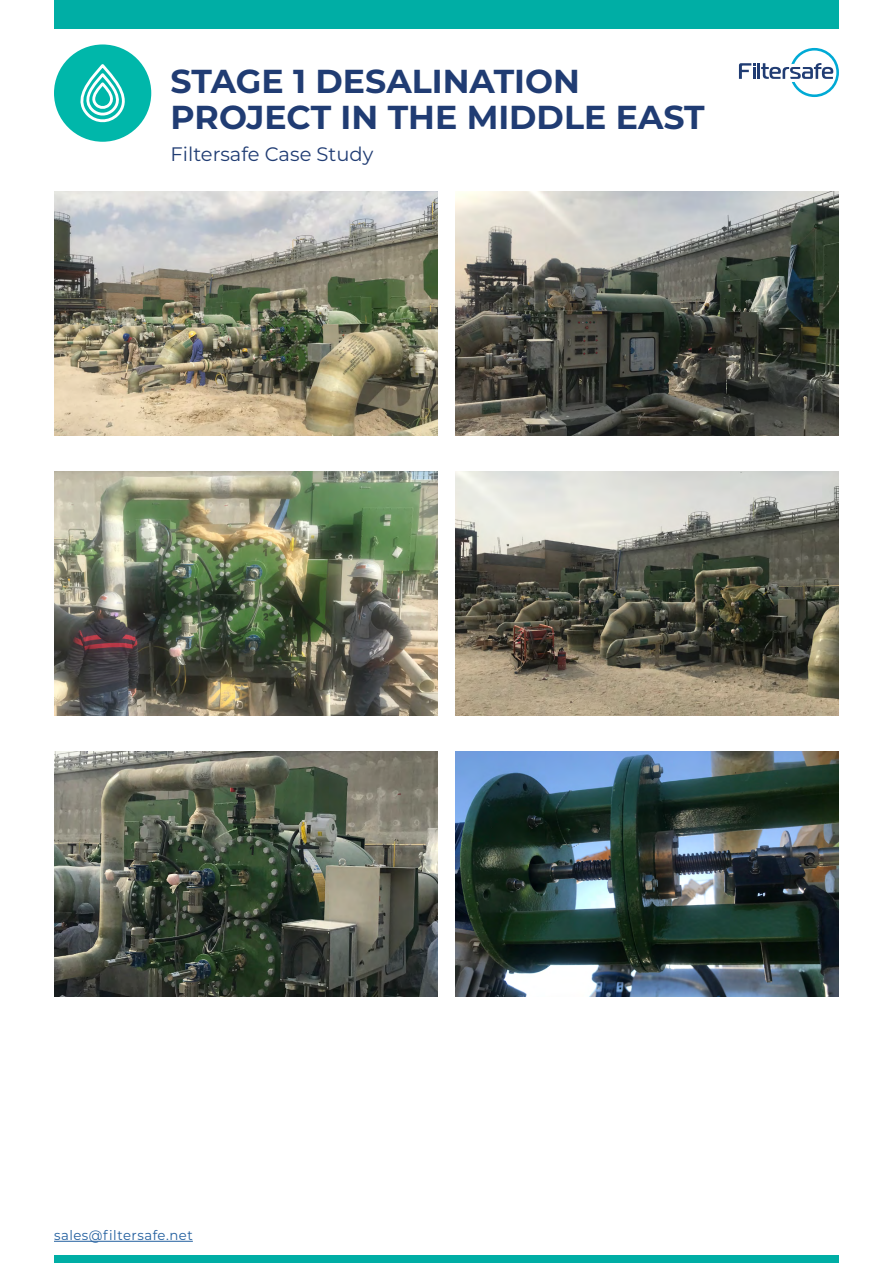
<style>
.page{position:relative;width:893px;height:1263px;background:#fff}
.page>*{position:absolute;margin:0;border:0;box-sizing:border-box;transform-origin:0 0}
.t1{font:700 33.15px/36px "Montserrat";color:#203c73}
.t2{font:19.5px "Montserrat";color:#203c73}
.t3{font:13.5px "Montserrat";letter-spacing:.04em;color:#215e9e}
</style>
<div class="page">
<hr style="left:54px;top:1241px;width:139px;height:1px;background:#215e9e">
<div style="left:54px;top:1255px;width:785px;height:8px;background:#00aea5"></div>
<div style="left:54px;top:0;width:785px;height:29px;background:#00aea5"></div>
<hr style="left:757px;top:63px;width:3px;height:16px;background:#203c73">
<svg style="left:739px;top:63px;width:16px;height:16px"></svg>
<svg style="left:761px;top:48px;width:78px;height:49px"></svg>
<div style="left:54px;top:44px;width:97px;height:98px;background:#00b7aa;border-radius:50%"></div>
<svg style="left:80px;top:64px;width:45px;height:59px"></svg>
<img style="left:54px;top:191px;width:384px;height:245px">
<img style="left:54px;top:472px;width:384px;height:244px">
<img style="left:54px;top:752px;width:384px;height:244px">
<img style="left:455px;top:191px;width:384px;height:245px">
<img style="left:455px;top:472px;width:384px;height:244px">
<img style="left:455px;top:752px;width:384px;height:244px">
<p class="t1" style="left:171px;top:62px;width:536px">STAGE 1 DESALINATION<br>PROJECT IN THE MIDDLE EAST</p>
<p class="t2" style="left:171px;top:140px;width:204px">Filtersafe Case Study</p>
<p class="t3" style="left:54px;top:1226px;width:140px">sales@filtersafe.net</p>
</div>
